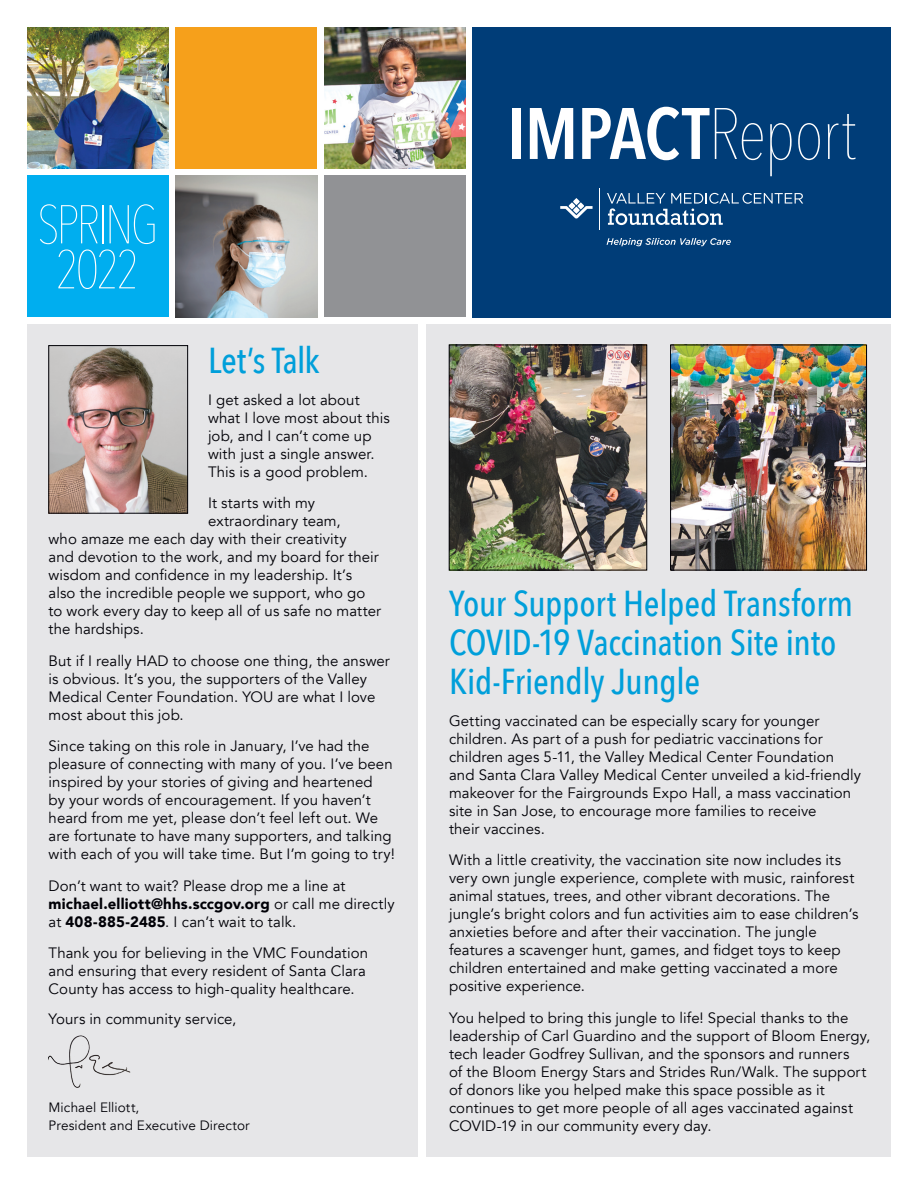
<style>
.page{position:relative;width:918px;height:1188px;background:#fff}
.page>*{position:absolute;margin:0;border:0;box-sizing:border-box;transform-origin:0 0}
.t1{font:600 72px "Avenir Next Condensed";letter-spacing:-.02em;color:#fff}
.t2{font:200 54px/45px "Avenir Next Condensed";letter-spacing:-.06em;color:#fff;text-align:center}
.t3{font:500 36px/39px "Avenir Next Condensed";letter-spacing:-.01em;color:#009fda}
.VMC_Std_BODY{font:15px/18px "Avenir";letter-spacing:.005em;color:#000006}
.t4{font:13.5px/18px "Avenir";letter-spacing:.01em;color:#000006}
.s1{font-weight:900}
.s2{font-weight:200}
</style>
<div class="page">
<div style="left:427px;top:324px;width:464px;height:833px;background:#e6e6e8"></div>
<div style="left:27px;top:324px;width:391px;height:833px;background:#e6e6e8"></div>
<div style="left:472px;top:27px;width:419px;height:290px;background:#003d78"></div>
<div style="left:176px;top:27px;width:141px;height:142px;background:#f6a01b"></div>
<div style="left:324px;top:176px;width:142px;height:141px;background:#919295"></div>
<div style="left:27px;top:176px;width:142px;height:141px;background:#00aeef"></div>
<img style="left:27px;top:27px;width:142px;height:142px">
<hr style="left:599px;top:188px;width:1px;height:42px;background:#fff">
<svg style="left:607px;top:238px;width:124px;height:8px"></svg>
<svg style="left:560px;top:201px;width:33px;height:18px"></svg>
<svg style="left:607px;top:193px;width:196px;height:32px"></svg>
<img style="left:51px;top:347px;width:135px;height:164px">
<div style="left:49px;top:345px;width:139px;height:168px;border:1px solid #000006"></div>
<img style="left:451px;top:347px;width:194px;height:221px">
<div style="left:449px;top:345px;width:198px;height:225px;border:1px solid #000006"></div>
<img style="left:672px;top:347px;width:193px;height:221px">
<div style="left:670px;top:345px;width:197px;height:225px;border:1px solid #000006"></div>
<img style="left:49px;top:1035px;width:82px;height:53px">
<img style="left:176px;top:176px;width:141px;height:141px">
<img style="left:324px;top:27px;width:142px;height:142px">
<p class="t2" style="left:37px;top:202px;width:123px">SPRING<br>2022</p>
<p class="t3" style="left:208px;top:341px;width:113px">Let’s Talk</p>
<p class="VMC_Std_BODY" style="left:208px;top:391px;width:183px">I get asked a lot about what I love most about this job, and I can’t come up with just a single answer.<br>This is a good problem.</p>
<p class="VMC_Std_BODY" style="left:208px;top:494px;width:109px">It starts with my</p>
<p class="VMC_Std_BODY" style="left:208px;top:512px;width:134px">extraordinary team,</p>
<p class="VMC_Std_BODY" style="left:49px;top:530px;width:300px">who amaze me each day with their creativity</p>
<p class="VMC_Std_BODY" style="left:49px;top:548px;width:332px">and devotion to the work, and my board for their</p>
<p class="VMC_Std_BODY" style="left:49px;top:566px;width:305px">wisdom and confidence in my leadership. It’s</p>
<p class="VMC_Std_BODY" style="left:49px;top:584px;width:318px">also the incredible people we support, who go</p>
<p class="VMC_Std_BODY" style="left:49px;top:602px;width:334px">to work every day to keep all of us safe no matter</p>
<p class="VMC_Std_BODY" style="left:49px;top:620px;width:97px">the hardships.</p>
<p class="VMC_Std_BODY" style="left:49px;top:652px;width:343px">But if I really HAD to choose one thing, the answer is obvious. It’s you, the supporters of the Valley Medical Center Foundation. YOU are what I love most about this job.</p>
<p class="VMC_Std_BODY" style="left:49px;top:737px;width:348px">Since taking on this role in January, I’ve had the pleasure of connecting with many of you. I’ve been inspired by your stories of giving and heartened<br>by your words of encouragement. If you haven’t heard from me yet, please don’t feel left out. We are fortunate to have many supporters, and talking with each of you will take time. But I’m going to try!</p>
<p class="VMC_Std_BODY" style="left:49px;top:877px;width:347px">Don’t want to wait? Please drop me a line at <span class="s1">michael.elliott@hhs.sccgov.org</span> or call me directly at <span class="s1">408-885-2485</span>. I can’t wait to talk.</p>
<p class="VMC_Std_BODY" style="left:49px;top:944px;width:321px">Thank you for believing in the VMC Foundation and ensuring that every resident of Santa Clara<br>County has access to high-quality healthcare.</p>
<p class="VMC_Std_BODY" style="left:49px;top:1010px;width:189px">Yours in community service,</p>
<p class="t4" style="left:49px;top:1099px;width:203px">Michael Elliott,<br>President and Executive Director</p>
<p class="t1" style="left:507px;top:72px;width:351px">IMPACT<span class="s2">Report</span></p>
<p class="t3" style="left:449px;top:584px;width:405px">Your Support Helped Transform<br>COVID-19 Vaccination Site into<br>Kid-Friendly Jungle</p>
<p class="VMC_Std_BODY" style="left:449px;top:712px;width:413px">Getting vaccinated can be especially scary for younger children. As part of a push for pediatric vaccinations for children ages 5-11, the Valley Medical Center Foundation and Santa Clara Valley Medical Center unveiled a kid-friendly makeover for the Fairgrounds Expo Hall, a mass vaccination site in San Jose, to encourage more families to receive<br>their vaccines.</p>
<p class="VMC_Std_BODY" style="left:449px;top:851px;width:411px">With a little creativity, the vaccination site now includes its very own jungle experience, complete with music, rainforest animal statues, trees, and other vibrant decorations. The jungle’s bright colors and fun activities aim to ease children’s anxieties before and after their vaccination. The jungle features a scavenger hunt, games, and fidget toys to keep children entertained and make getting vaccinated a more positive experience.</p>
<p class="VMC_Std_BODY" style="left:449px;top:1009px;width:423px">You helped to bring this jungle to life! Special thanks to the leadership of Carl Guardino and the support of Bloom Energy, tech leader Godfrey Sullivan, and the sponsors and runners<br>of the Bloom Energy Stars and Strides Run/Walk. The support of donors like you helped make this space possible as it continues to get more people of all ages vaccinated against COVID-19 in our community every day.</p>
</div>
